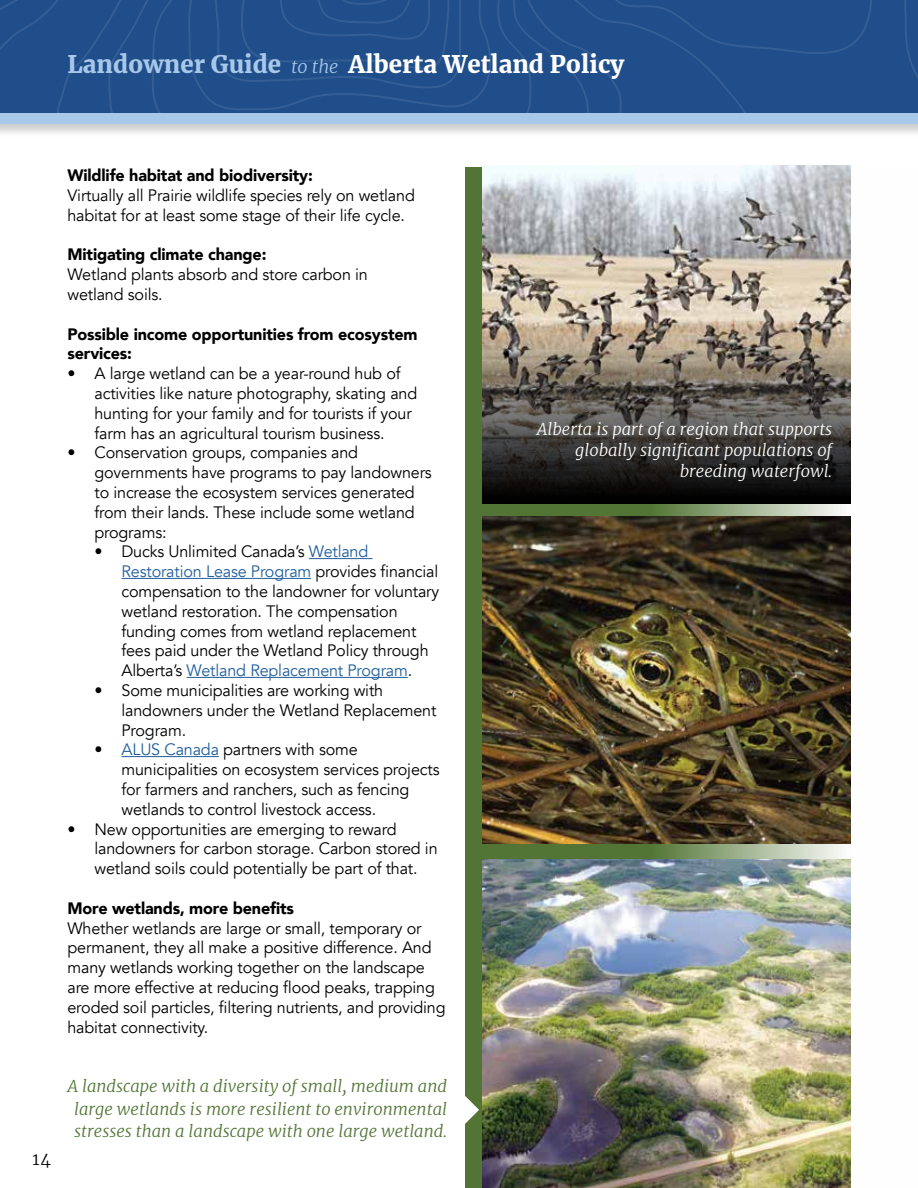
<style>
.page{position:relative;width:918px;height:1188px;background:#fff}
.page>*{position:absolute;margin:0;border:0;box-sizing:border-box;transform-origin:0 0}
.t1{font:900 24px "Merriweather";color:#fff}
.t2{font:16.5px/19.8px "Avenir";letter-spacing:-.01em;color:#000}
.t3{font:900 16.5px/19.8px "Avenir";letter-spacing:-.01em;color:#000}
.t4{font:italic 300 16.5px/22.5px "Merriweather";color:#527535;text-align:center}
.t5{font:italic 300 16.5px/21px "Merriweather";color:#fff;text-align:right}
.t6{font:300 16.5px "Merriweather";color:#000}
.s1{color:#a8c8e9}
.s2{font-weight:300;font-style:italic;font-size:18px;color:#a8c8e9}
.s3{color:#215e9e}
</style>
<div class="page">
<svg style="left:466px;top:167px;width:385px;height:1021px;background:#627e48"></svg>
<img style="left:482px;top:166px;width:368px;height:158px">
<img style="left:482px;top:517px;width:368px;height:326px">
<img style="left:482px;top:860px;width:369px;height:328px">
<svg style="left:482px;top:324px;width:369px;height:179px;background:#554f48"></svg>
<hr style="left:309px;top:558px;width:64px;height:1px;background:#215e9e">
<hr style="left:122px;top:578px;width:189px;height:1px;background:#215e9e">
<hr style="left:187px;top:677px;width:221px;height:1px;background:#215e9e">
<hr style="left:122px;top:756px;width:97px;height:1px;background:#215e9e">
<svg style="left:465px;top:1095px;width:14px;height:30px"></svg>
<div style="left:0;top:0;width:918px;height:138px;background:#000;opacity:.2"></div>
<div style="left:0;top:0;width:918px;height:113px;background:#1f4e8a"></div>
<div style="left:0;top:113px;width:918px;height:11px;background:#a8c8e9"></div>
<h1 class="t1" style="left:68px;top:47px;width:558px"><span class="s1">Landowner Guide</span> <span class="s2">to the</span> Alberta Wetland Policy</h1>
<p class="t3" style="left:68px;top:165px;width:247px">Wildlife habitat and biodiversity:</p>
<p class="t2" style="left:68px;top:186px;width:349px">Virtually all Prairie wildlife species rely on wetland habitat for at least some stage of their life cycle.</p>
<p class="t3" style="left:68px;top:244px;width:201px">Mitigating climate change:</p>
<p class="t2" style="left:68px;top:265px;width:302px">Wetland plants absorb and store carbon in wetland soils.</p>
<p class="t3" style="left:68px;top:323px;width:352px">Possible income opportunities from ecosystem services:</p>
<p class="t2" style="left:95px;top:364px;width:324px;text-indent:-27px">• A large wetland can be a year-round hub of activities like nature photography, skating and hunting for your family and for tourists if your farm has an agricultural tourism business.</p>
<p class="t2" style="left:95px;top:443px;width:339px;text-indent:-27px">• Conservation groups, companies and governments have programs to pay landowners to increase the ecosystem services generated from their lands. These include some wetland programs:</p>
<p class="t2" style="left:122px;top:542px;width:319px;text-indent:-27px">• Ducks Unlimited Canada’s <span class="s3">Wetland Restoration Lease Program</span> provides financial compensation to the landowner for voluntary wetland restoration. The compensation funding comes from wetland replacement fees paid under the Wetland Policy through Alberta’s <span class="s3">Wetland Replacement Program</span>.</p>
<p class="t2" style="left:122px;top:681px;width:317px;text-indent:-27px">• Some municipalities are working with landowners under the Wetland Replacement<br>Program.</p>
<p class="t2" style="left:122px;top:740px;width:320px;text-indent:-27px">• <span class="s3">ALUS Canada</span> partners with some municipalities on ecosystem services projects for farmers and ranchers, such as fencing wetlands to control livestock access.</p>
<p class="t2" style="left:95px;top:819px;width:345px;text-indent:-27px">• New opportunities are emerging to reward landowners for carbon storage. Carbon stored in wetland soils could potentially be part of that.</p>
<p class="t3" style="left:67px;top:898px;width:228px">More wetlands, more benefits</p>
<p class="t2" style="left:67px;top:918px;width:380px">Whether wetlands are large or small, temporary or permanent, they all make a positive difference. And many wetlands working together on the landscape are more effective at reducing flood peaks, trapping eroded soil particles, filtering nutrients, and providing habitat connectivity.</p>
<p class="t6" style="left:32px;top:1148px;width:20px">14</p>
<p class="t4" style="left:68px;top:1075px;width:381px">A landscape with a diversity of small, medium and large wetlands is more resilient to environmental stresses than a landscape with one large wetland.</p>
<p class="t5" style="left:537px;top:418px;width:297px">Alberta is part of a region that supports globally significant populations of breeding waterfowl.</p>
</div>
